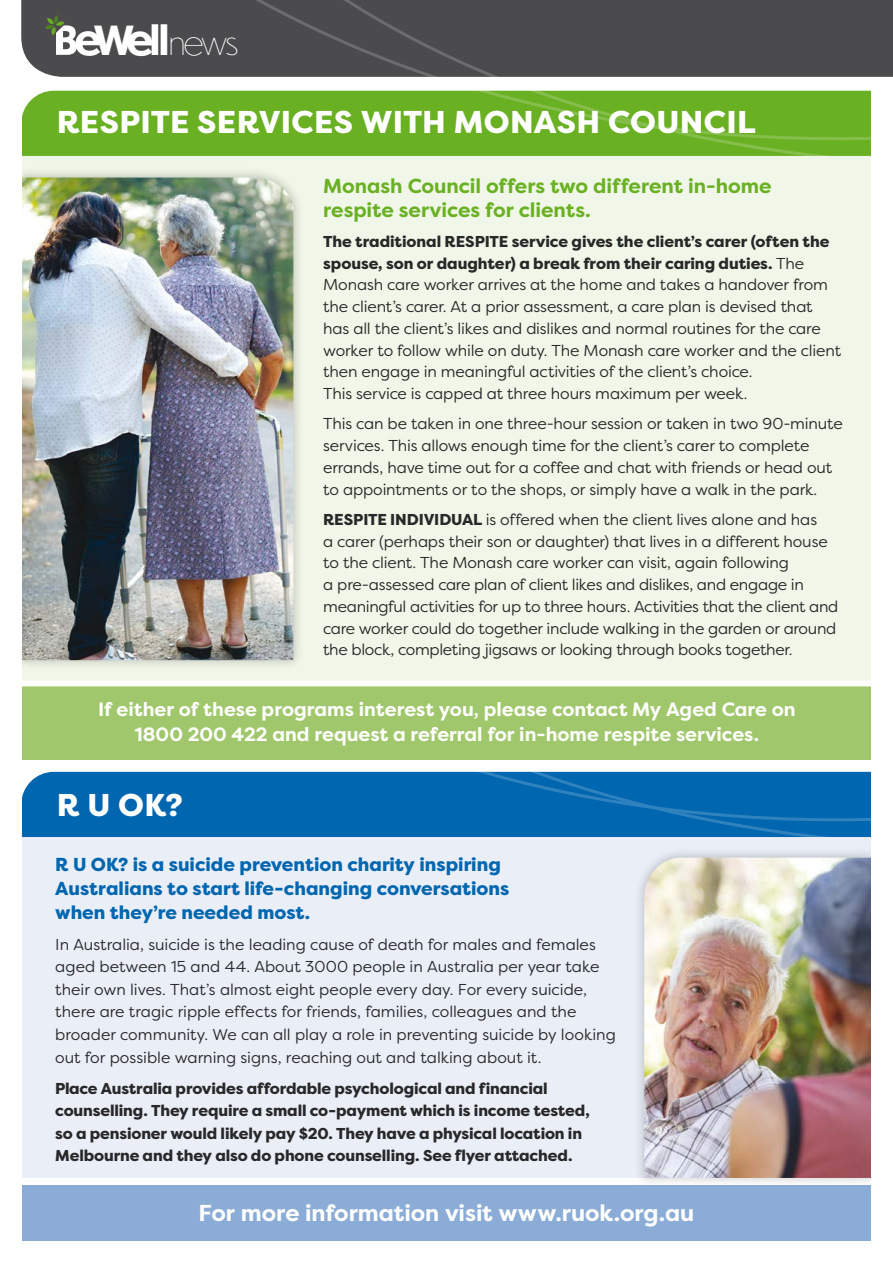
<style>
.page{position:relative;width:893px;height:1263px;background:#fff}
.page>*{position:absolute;margin:0;border:0;box-sizing:border-box;transform-origin:0 0}
.t1{font:700 39.3px "Dunbar Tall";color:#fff}
.t2{font:800 31.5px "Filson Pro";letter-spacing:.01em;color:#fff}
.t3{font:700 23.1px "Filson Pro";color:#fff}
.t4{font:700 20.25px/24.8px "Filson Pro";color:#6ab023}
.t5{font:700 19.35px/24.8px "Filson Pro";color:#fff;text-align:center}
.t6{font:800 18.75px/24px "Filson Pro";color:#0066af}
.t7{font:15.75px/21.8px "Filson Pro";letter-spacing:-.01em;color:#282829}
.t8{font:800 15.75px/22.5px "Filson Pro";letter-spacing:-.01em;color:#282829}
.s1{font-weight:200;font-size:29.85px}
.s2{font-weight:800}
</style>
<div class="page">
<div style="left:21px;top:133px;width:851px;height:576px;background:#f0f6e8"></div>
<div style="left:21px;top:814px;width:851px;height:364px;background:#eaeef7"></div>
<div style="left:21px;top:684px;width:851px;height:76px;background:#a0c76b"></div>
<div style="left:872px;top:0;width:21px;height:77px;background:#4b4b4d"></div>
<div style="left:21px;top:0;width:851px;height:77px;background:#4b4b4d"></div>
<div style="left:21px;top:91px;width:335px;height:65px;background:#6ab023"></div>
<svg style="left:356px;top:91px;width:516px;height:65px;background:#6bb025"></svg>
<div style="left:21px;top:772px;width:335px;height:65px;background:#0066af"></div>
<div style="left:356px;top:772px;width:516px;height:65px;background:#0066af"></div>
<div style="left:22px;top:1185px;width:850px;height:57px;background:#8bacd6"></div>
<div style="left:17px;top:680px;width:865px;height:6px;background:#fff"></div>
<div style="left:11px;top:167px;width:293px;height:504px;background:#000;opacity:.2"></div>
<img style="left:22px;top:178px;width:271px;height:482px">
<div style="left:633px;top:847px;width:249px;height:341px;background:#000;opacity:.2"></div>
<img style="left:644px;top:858px;width:228px;height:320px">
<div style="left:0;top:77px;width:21px;height:1186px;background:#fff"></div>
<div style="left:872px;top:83px;width:21px;height:1180px;background:#fff"></div>
<h1 class="t1" style="left:94px;top:11px;width:146px">Well<span class="s1">news</span></h1>
<h2 class="t2" style="left:57px;top:102px;width:701px">RESPITE SERVICES WITH MONASH COUNCIL</h2>
<p class="t4" style="left:323px;top:174px;width:450px">Monash Council offers two different in-home respite services for clients.</p>
<p class="t7" style="left:323px;top:230px;width:519px"><span class="s2">The traditional RESPITE service gives the client’s carer (often the spouse, son or daughter) a break from their caring duties.</span> The Monash care worker arrives at the home and takes a handover from the client’s carer. At a prior assessment, a care plan is devised that has all the client’s likes and dislikes and normal routines for the care worker to follow while on duty. The Monash care worker and the client then engage in meaningful activities of the client’s choice.<br>This service is capped at three hours maximum per week.</p>
<p class="t7" style="left:323px;top:412px;width:521px">This can be taken in one three-hour session or taken in two 90-minute services. This allows enough time for the client’s carer to complete errands, have time out for a coffee and chat with friends or head out to appointments or to the shops, or simply have a walk in the park.</p>
<p class="t7" style="left:323px;top:508px;width:517px"><span class="s2">RESPITE INDIVIDUAL</span> is offered when the client lives alone and has<br>a carer (perhaps their son or daughter) that lives in a different house to the client. The Monash care worker can visit, again following<br>a pre-assessed care plan of client likes and dislikes, and engage in meaningful activities for up to three hours. Activities that the client and care worker could do together include walking in the garden or around the block, completing jigsaws or looking through books together.</p>
<p class="t5" style="left:98px;top:697px;width:699px">If either of these programs interest you, please contact My Aged Care on<br>1800 200 422 and request a referral for in-home respite services.</p>
<h2 class="t2" style="left:57px;top:785px;width:127px">R U OK?</h2>
<p class="t6" style="left:55px;top:853px;width:456px">R U OK? is a suicide prevention charity inspiring<br>Australians to start life-changing conversations when they’re needed most.</p>
<p class="t7" style="left:55px;top:933px;width:562px;line-height:22.5px">In Australia, suicide is the leading cause of death for males and females aged between 15 and 44. About 3000 people in Australia per year take their own lives. That’s almost eight people every day. For every suicide, there are tragic ripple effects for friends, families, colleagues and the broader community. We can all play a role in preventing suicide by looking out for possible warning signs, reaching out and talking about it.</p>
<p class="t8" style="left:55px;top:1077px;width:536px">Place Australia provides affordable psychological and financial counselling. They require a small co-payment which is income tested, so a pensioner would likely pay $20. They have a physical location in Melbourne and they also do phone counselling. See flyer attached.</p>
<h3 class="t3" style="left:198px;top:1198px;width:497px">For more information visit www.ruok.org.au</h3>
</div>
